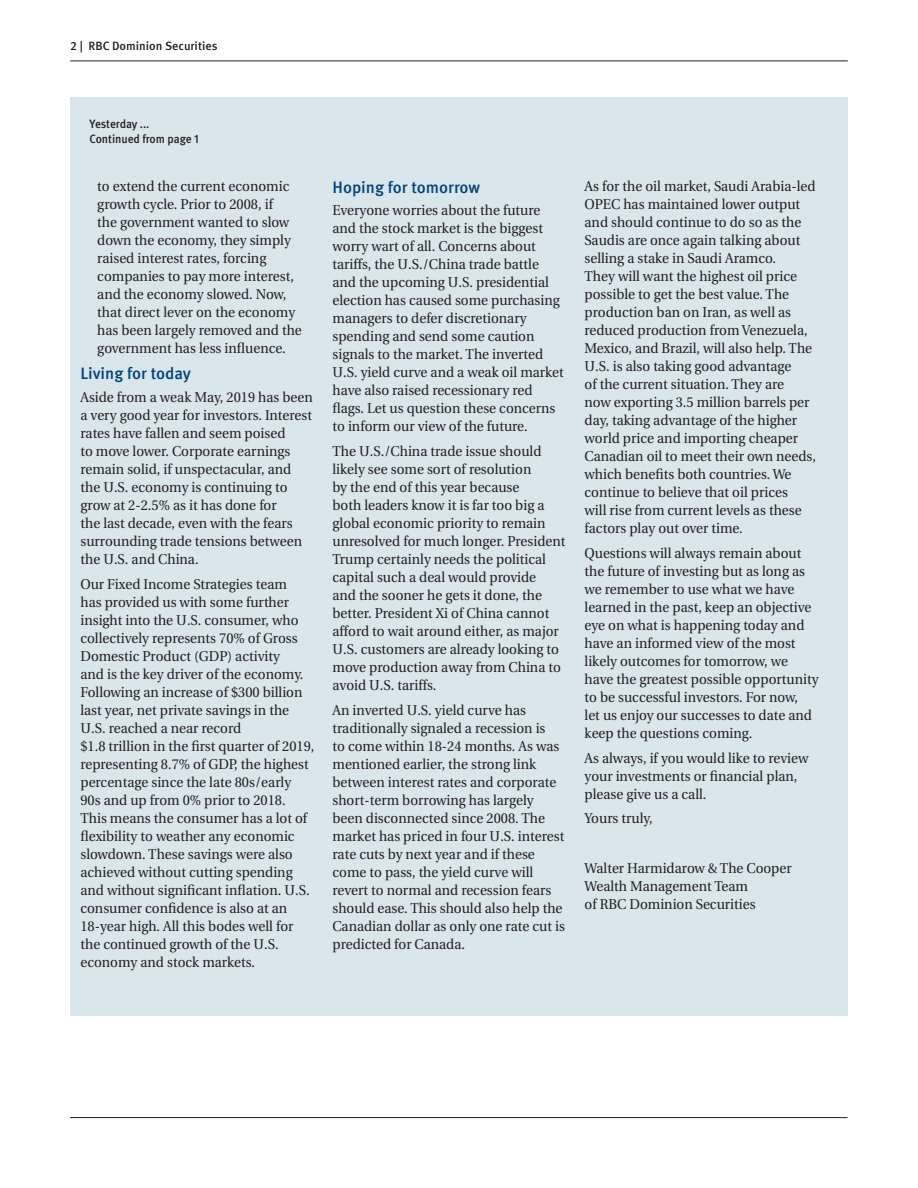
<style>
.page{position:relative;width:918px;height:1188px;background:#fff}
.page>*{position:absolute;margin:0;border:0;box-sizing:border-box;transform-origin:0 0}
._4-Text_Headline{font:500 16.5px "Meta OT";color:#004279}
.Body_text{font:14.25px/18px "Utopia";color:#231f20;scale:.95 1}
._5-Body_Copy{font:500 12px/15px "Meta OT";letter-spacing:-.005em;color:#231f20;scale:.95 1}
._5-Body_Copy-2{font:500 12px "Meta OT";letter-spacing:-.005em;color:#231f20}
</style>
<div class="page">
<div style="left:70px;top:98px;width:778px;height:918px;background:#d9e6ec"></div>
<hr style="left:70px;top:61px;width:778px;height:1px;background:#231f20">
<hr style="left:70px;top:1117px;width:778px;height:1px;background:#231f20">
<p class="_5-Body_Copy-2" style="left:70px;top:38px;width:149px">2 | RBC Dominion Securities</p>
<p class="_5-Body_Copy" style="left:90px;top:117px;width:116px">Yesterday ...<br>Continued from page 1</p>
<p class="Body_text" style="left:97px;top:177px;width:217px">to extend the current economic growth cycle. Prior to 2008, if<br>the government wanted to slow down the economy, they simply raised interest rates, forcing companies to pay more interest, and the economy slowed. Now, that direct lever on the economy has been largely removed and the government has less influence.</p>
<p class="_4-Text_Headline" style="left:80px;top:363px;width:112px">Living for today</p>
<p class="Body_text" style="left:80px;top:388px;width:246px">Aside from a weak May, 2019 has been a very good year for investors. Interest rates have fallen and seem poised<br>to move lower. Corporate earnings remain solid, if unspectacular, and the U.S. economy is continuing to grow at 2-2.5% as it has done for<br>the last decade, even with the fears surrounding trade tensions between the U.S. and China.</p>
<p class="Body_text" style="left:80px;top:575px;width:248px">Our Fixed Income Strategies team<br>has provided us with some further insight into the U.S. consumer, who collectively represents 70% of Gross Domestic Product (GDP) activity<br>and is the key driver of the economy.<br>Following an increase of $300 billion last year, net private savings in the U.S. reached a near record<br>$1.8 trillion in the first quarter of 2019, representing 8.7% of GDP, the highest percentage since the late 80s/early 90s and up from 0% prior to 2018.<br>This means the consumer has a lot of flexibility to weather any economic slowdown. These savings were also achieved without cutting spending and without significant inflation. U.S. consumer confidence is also at an 18-year high. All this bodes well for the continued growth of the U.S. economy and stock markets.</p>
<p class="_4-Text_Headline" style="left:333px;top:177px;width:149px">Hoping for tomorrow</p>
<p class="Body_text" style="left:333px;top:202px;width:245px">Everyone worries about the future and the stock market is the biggest worry wart of all. Concerns about tariffs, the U.S./China trade battle and the upcoming U.S. presidential election has caused some purchasing managers to defer discretionary spending and send some caution signals to the market. The inverted U.S. yield curve and a weak oil market have also raised recessionary red flags. Let us question these concerns to inform our view of the future.</p>
<p class="Body_text" style="left:333px;top:442px;width:247px">The U.S./China trade issue should likely see some sort of resolution<br>by the end of this year because<br>both leaders know it is far too big a global economic priority to remain unresolved for much longer. President Trump certainly needs the political capital such a deal would provide<br>and the sooner he gets it done, the better. President Xi of China cannot afford to wait around either, as major U.S. customers are already looking to move production away from China to avoid U.S. tariffs.</p>
<p class="Body_text" style="left:333px;top:701px;width:246px">An inverted U.S. yield curve has traditionally signaled a recession is<br>to come within 18-24 months. As was mentioned earlier, the strong link between interest rates and corporate short-term borrowing has largely been disconnected since 2008. The market has priced in four U.S. interest rate cuts by next year and if these come to pass, the yield curve will revert to normal and recession fears should ease. This should also help the Canadian dollar as only one rate cut is predicted for Canada.</p>
<p class="Body_text" style="left:585px;top:177px;width:245px">As for the oil market, Saudi Arabia-led OPEC has maintained lower output and should continue to do so as the Saudis are once again talking about selling a stake in Saudi Aramco.<br>They will want the highest oil price possible to get the best value. The production ban on Iran, as well as reduced production from Venezuela, Mexico, and Brazil, will also help. The U.S. is also taking good advantage<br>of the current situation. They are<br>now exporting 3.5 million barrels per day, taking advantage of the higher world price and importing cheaper Canadian oil to meet their own needs, which benefits both countries. We continue to believe that oil prices<br>will rise from current levels as these factors play out over time.</p>
<p class="Body_text" style="left:585px;top:544px;width:248px">Questions will always remain about the future of investing but as long as we remember to use what we have learned in the past, keep an objective eye on what is happening today and have an informed view of the most likely outcomes for tomorrow, we have the greatest possible opportunity to be successful investors. For now,<br>let us enjoy our successes to date and keep the questions coming.</p>
<p class="Body_text" style="left:585px;top:749px;width:237px">As always, if you would like to review your investments or financial plan, please give us a call.</p>
<p class="Body_text" style="left:585px;top:810px;width:73px">Yours truly,</p>
<p class="Body_text" style="left:585px;top:859px;width:220px">Walter Harmidarow &amp; The Cooper<br>Wealth Management Team<br>of RBC Dominion Securities</p>
</div>
